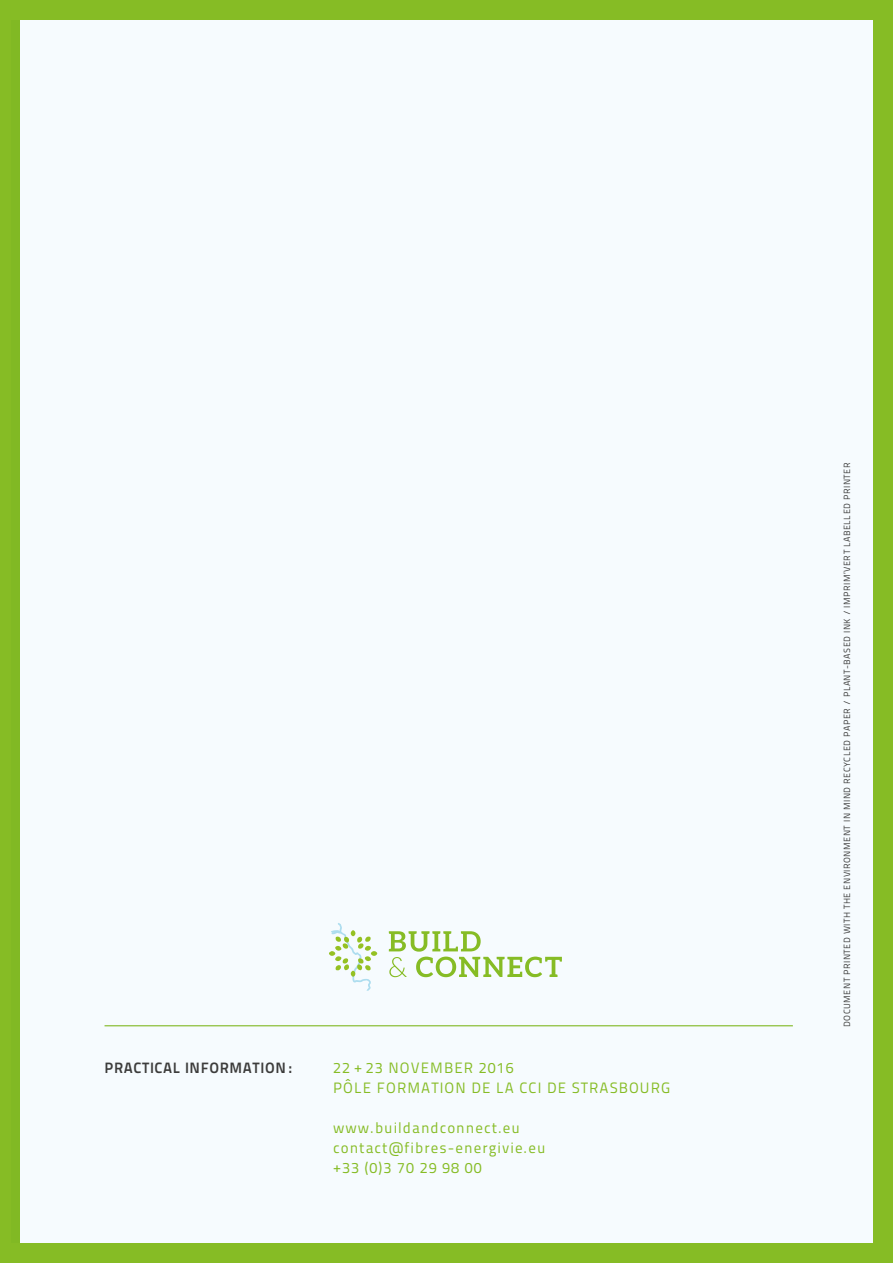
<style>
.page{position:relative;width:893px;height:1263px;background:#fff}
.page>*{position:absolute;margin:0;border:0;box-sizing:border-box;transform-origin:0 0}
.t1{font:15px/20px "Titillium Maps 29 L 400 wt";letter-spacing:.07em;color:#86bc25}
.t2{font:15px "Titillium Maps 29 L 800 wt";letter-spacing:.04em;color:#3c3c3b}
.t3{font:9px "Titillium Maps 29 L 400 wt";letter-spacing:.05em;color:#3c3c3b}
</style>
<div class="page">
<div style="left:0;top:0;width:20px;height:1263px;background:#86bc25"></div>
<div style="left:11px;top:6px;width:882px;height:1257px;background:#f0f9fe"></div>
<div style="left:0;top:0;width:893px;height:20px;background:#86bc25"></div>
<div style="left:0;top:1243px;width:893px;height:20px;background:#86bc25"></div>
<div style="left:873px;top:0;width:20px;height:1263px;background:#86bc25"></div>
<hr style="left:105px;top:1025px;width:688px;height:1px;background:#86bc25">
<svg style="left:389px;top:931px;width:173px;height:46px"></svg>
<svg style="left:329px;top:923px;width:48px;height:68px"></svg>
<p class="t2" style="left:105px;top:1056px;width:189px">PRACTICAL INFORMATION :</p>
<p class="t1" style="left:333px;top:1057px;width:339px">22 + 23 NOVEMBER 2016<br>PÔLE FORMATION DE LA CCI DE STRASBOURG</p>
<p class="t1" style="left:333px;top:1117px;width:214px">www.buildandconnect.eu contact@fibres-energivie.eu +33 (0)3 70 29 98 00</p>
<p class="t3" style="left:840px;top:1027px;width:565px;rotate:-90deg">DOCUMENT PRINTED WITH THE ENVIRONMENT IN MIND RECYCLED PAPER / PLANT-BASED INK / IMPRIM’VERT LABELLED PRINTER</p>
</div>
